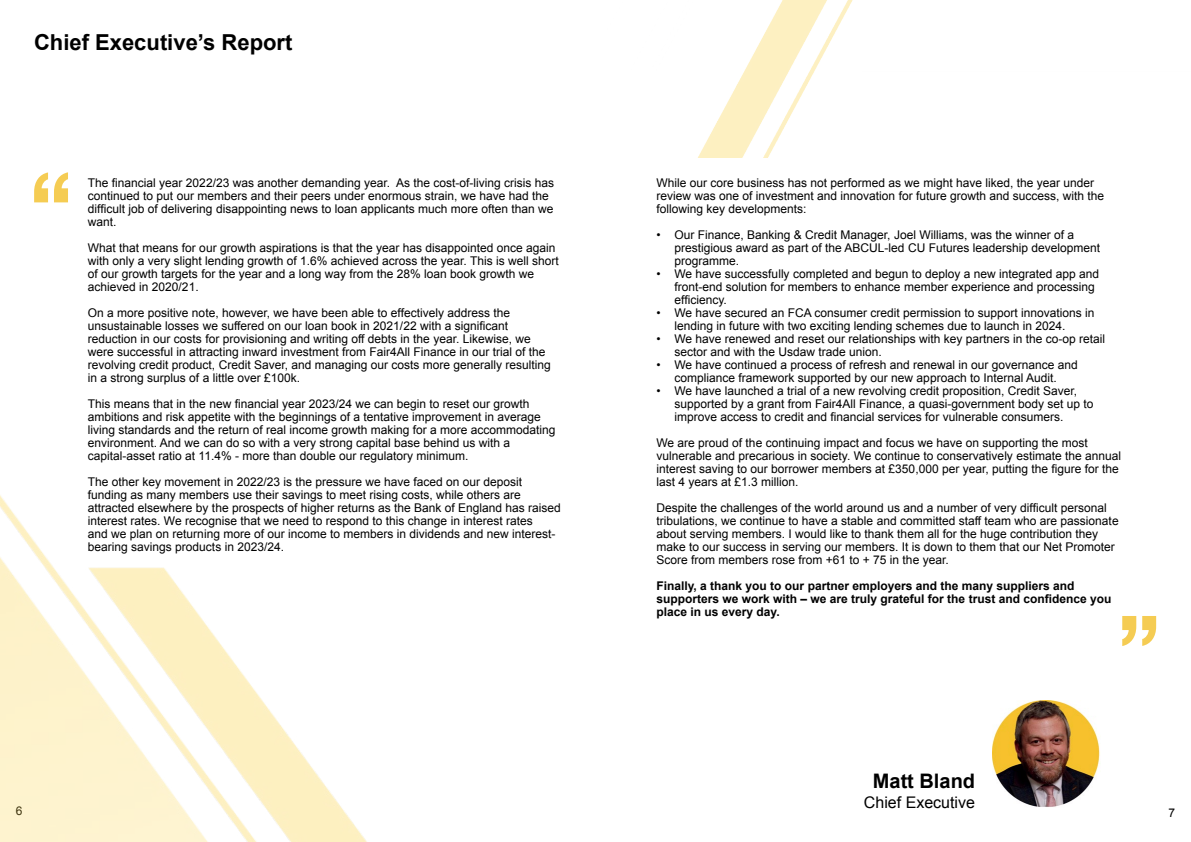
<style>
.page{position:relative;width:1191px;height:842px;background:#fff}
.page>*{position:absolute;margin:0;border:0;box-sizing:border-box;transform-origin:0 0}
.t1{font:700 109.6px "Apple SD Gothic Neo";color:#f5cc53}
.t2{font:700 22px "Arial";color:#000}
.t3{font:700 20px "Arial";color:#000}
.t4{font:16px "Arial";color:#000}
.t5{font:12px/13px "Arial";color:#000}
.t6{font:700 12px/13px "Arial";color:#000}
</style>
<div class="page">
<img style="left:0;top:495px;width:367px;height:347px">
<img style="left:698px;top:0;width:155px;height:158px">
<img style="left:992px;top:700px;width:108px;height:107px">
<h2 class="t2" style="left:34px;top:28px;width:260px">Chief Executive’s Report</h2>
<h1 class="t1" style="left:25px;top:165px;width:49px">“</h1>
<p class="t5" style="left:656px;top:177px;width:449px">While our core business has not performed as we might have liked, the year under review was one of investment and innovation for future growth and success, with the following key developments:</p>
<p class="t5" style="left:674px;top:229px;width:427px;text-indent:-18px">• Our Finance, Banking &amp; Credit Manager, Joel Williams, was the winner of a prestigious award as part of the ABCUL-led CU Futures leadership development programme.</p>
<p class="t5" style="left:674px;top:268px;width:426px;text-indent:-18px">• We have successfully completed and begun to deploy a new integrated app and front-end solution for members to enhance member experience and processing efficiency.</p>
<p class="t5" style="left:674px;top:307px;width:421px;text-indent:-18px">• We have secured an FCA consumer credit permission to support innovations in lending in future with two exciting lending schemes due to launch in 2024.</p>
<p class="t5" style="left:674px;top:333px;width:432px;text-indent:-18px">• We have renewed and reset our relationships with key partners in the co-op retail sector and with the Usdaw trade union.</p>
<p class="t5" style="left:656px;top:359px;width:423px;text-align:center">• We have continued a process of refresh and renewal in our governance and compliance framework supported by our new approach to Internal Audit.</p>
<p class="t5" style="left:674px;top:385px;width:420px;text-indent:-18px">• We have launched a trial of a new revolving credit proposition, Credit Saver, supported by a grant from Fair4All Finance, a quasi-government body set up to improve access to credit and financial services for vulnerable consumers.</p>
<p class="t5" style="left:656px;top:437px;width:466px">We are proud of the continuing impact and focus we have on supporting the most vulnerable and precarious in society. We continue to conservatively estimate the annual interest saving to our borrower members at £350,000 per year, putting the figure for the last 4 years at £1.3 million.</p>
<p class="t5" style="left:656px;top:502px;width:464px">Despite the challenges of the world around us and a number of very difficult personal tribulations, we continue to have a stable and committed staff team who are passionate about serving members. I would like to thank them all for the huge contribution they make to our success in serving our members. It is down to them that our Net Promoter Score from members rose from +61 to + 75 in the year.</p>
<p class="t6" style="left:656px;top:580px;width:456px">Finally, a thank you to our partner employers and the many suppliers and supporters we work with – we are truly grateful for the trust and confidence you place in us every day.</p>
<p class="t5" style="left:88px;top:177px;width:468px">The financial year 2022/23 was another demanding year. As the cost-of-living crisis has continued to put our members and their peers under enormous strain, we have had the difficult job of delivering disappointing news to loan applicants much more often than we want.</p>
<p class="t5" style="left:88px;top:242px;width:472px">What that means for our growth aspirations is that the year has disappointed once again with only a very slight lending growth of 1.6% achieved across the year. This is well short of our growth targets for the year and a long way from the 28% loan book growth we achieved in 2020/21.</p>
<p class="t5" style="left:88px;top:307px;width:464px">On a more positive note, however, we have been able to effectively address the unsustainable losses we suffered on our loan book in 2021/22 with a significant reduction in our costs for provisioning and writing off debts in the year. Likewise, we were successful in attracting inward investment from Fair4All Finance in our trial of the revolving credit product, Credit Saver, and managing our costs more generally resulting in a strong surplus of a little over £100k.</p>
<p class="t5" style="left:88px;top:398px;width:469px">This means that in the new financial year 2023/24 we can begin to reset our growth ambitions and risk appetite with the beginnings of a tentative improvement in average living standards and the return of real income growth making for a more accommodating environment. And we can do so with a very strong capital base behind us with a capital-asset ratio at 11.4% - more than double our regulatory minimum.</p>
<p class="t5" style="left:88px;top:476px;width:474px">The other key movement in 2022/23 is the pressure we have faced on our deposit funding as many members use their savings to meet rising costs, while others are attracted elsewhere by the prospects of higher returns as the Bank of England has raised interest rates. We recognise that we need to respond to this change in interest rates<br>and we plan on returning more of our income to members in dividends and new interest&shy;bearing savings products in 2023/24.</p>
<h1 class="t1" style="left:1165px;top:654px;width:49px;rotate:-180deg">“</h1>
<h3 class="t3" style="left:873px;top:768px;width:104px">Matt Bland</h3>
<h3 class="t4" style="left:864px;top:791px;width:113px">Chief Executive</h3>
<p class="t5" style="left:16px;top:805px;width:8px">6</p>
<p class="t5" style="left:1168px;top:806px;width:8px">7</p>
</div>
